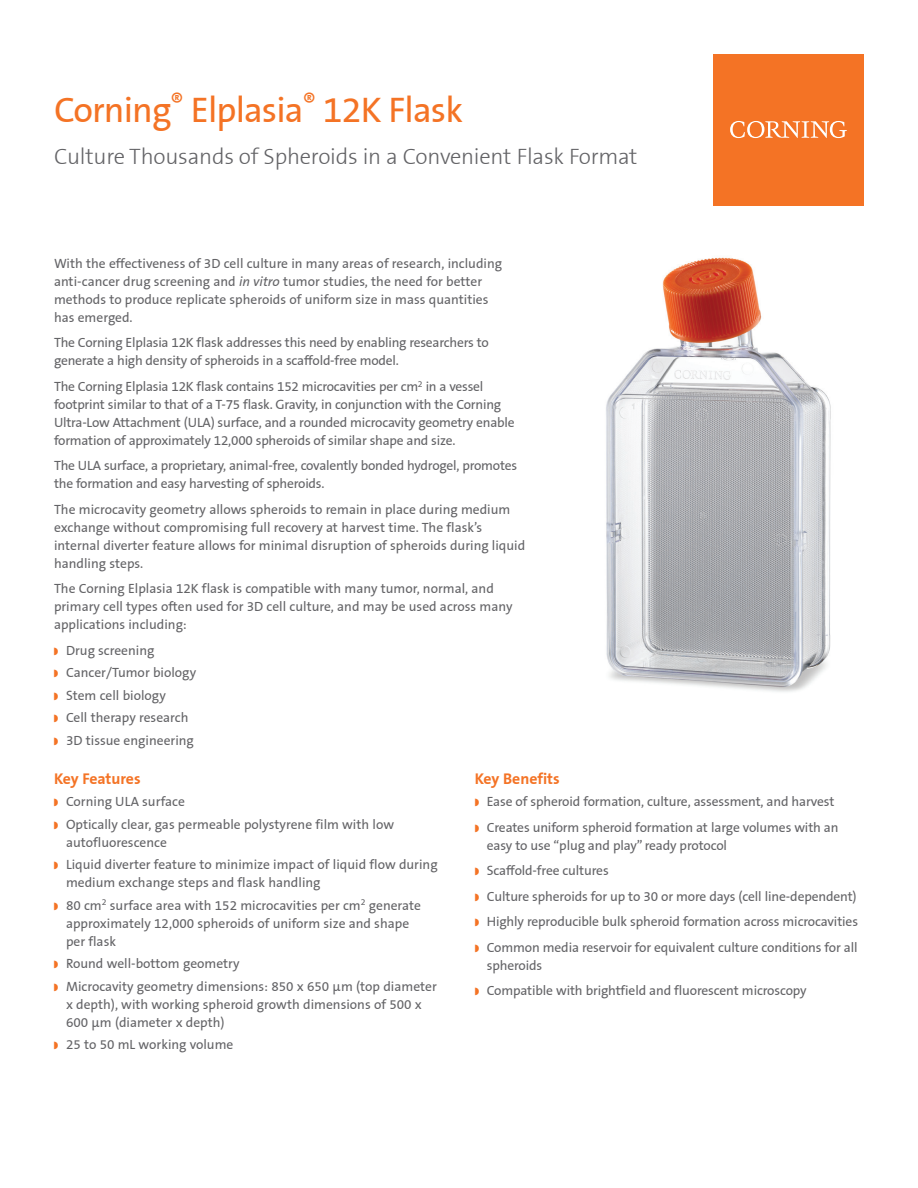
<style>
.page{position:relative;width:918px;height:1188px;background:#fff}
.page>*{position:absolute;margin:0;border:0;box-sizing:border-box;transform-origin:0 0}
.t1{font:36px "Corning Sans";letter-spacing:-.025em;color:#f47325}
.t2{font:300 22.5px "Corning Sans";letter-spacing:-.01em;color:#636366}
.t3{font:700 15.75px "Corning Sans";color:#f47325}
.t4{font:13.5px/18px "Corning Sans";letter-spacing:-.01em;color:#636366}
.s1{font-style:italic}
.s2{color:#f47325}
</style>
<div class="page">
<img style="left:606px;top:205px;width:258px;height:487px">
<div style="left:713px;top:54px;width:151px;height:151px;background:#f47325"></div>
<svg style="left:730px;top:121px;width:117px;height:17px"></svg>
<h1 class="t1" style="left:54px;top:89px;width:411px">Corning<sup>®</sup> Elplasia<sup>®</sup> 12K Flask</h1>
<h2 class="t2" style="left:54px;top:143px;width:585px">Culture Thousands of Spheroids in a Convenient Flask Format</h2>
<p class="t4" style="left:54px;top:254px;width:450px">With the effectiveness of 3D cell culture in many areas of research, including anti-cancer drug screening and <span class="s1">in vitro</span> tumor studies, the need for better methods to produce replicate spheroids of uniform size in mass quantities has emerged.</p>
<p class="t4" style="left:54px;top:334px;width:436px">The Corning Elplasia 12K flask addresses this need by enabling researchers to generate a high density of spheroids in a scaffold-free model.</p>
<p class="t4" style="left:54px;top:377px;width:462px">The Corning Elplasia 12K flask contains 152 microcavities per cm<sup>2</sup> in a vessel footprint similar to that of a T-75 flask. Gravity, in conjunction with the Corning Ultra-Low Attachment (ULA) surface, and a rounded microcavity geometry enable formation of approximately 12,000 spheroids of similar shape and size.</p>
<p class="t4" style="left:54px;top:457px;width:465px">The ULA surface, a proprietary, animal-free, covalently bonded hydrogel, promotes the formation and easy harvesting of spheroids.</p>
<p class="t4" style="left:54px;top:500px;width:473px">The microcavity geometry allows spheroids to remain in place during medium exchange without compromising full recovery at harvest time. The flask’s internal diverter feature allows for minimal disruption of spheroids during liquid handling steps.</p>
<p class="t4" style="left:54px;top:580px;width:460px">The Corning Elplasia 12K flask is compatible with many tumor, normal, and primary cell types often used for 3D cell culture, and may be used across many applications including:</p>
<p class="t4" style="left:54px;top:639px;width:144px;line-height:22.5px"><span class="s2">◗</span> Drug screening<br><span class="s2">◗</span> Cancer/Tumor biology <span class="s2">◗</span> Stem cell biology<br><span class="s2">◗</span> Cell therapy research <span class="s2">◗</span> 3D tissue engineering</p>
<p class="t3" style="left:54px;top:769px;width:88px">Key Features</p>
<p class="t4" style="left:54px;top:791px;width:342px;line-height:22.5px"><span class="s2">◗</span> Corning ULA surface<br><span class="s2">◗</span> Optically clear, gas permeable polystyrene film with low</p>
<p class="t4" style="left:54px;top:831px;width:385px;line-height:22.5px;text-indent:12px">autofluorescence<br><span class="s2">◗</span> Liquid diverter feature to minimize impact of liquid flow during</p>
<p class="t4" style="left:54px;top:872px;width:368px;line-height:22.5px;text-indent:12px">medium exchange steps and flask handling<br><span class="s2">◗</span> 80 cm<sup>2</sup> surface area with 152 microcavities per cm<sup>2</sup> generate</p>
<p class="t4" style="left:66px;top:914px;width:345px">approximately 12,000 spheroids of uniform size and shape per flask</p>
<p class="t4" style="left:54px;top:953px;width:384px;line-height:22.5px"><span class="s2">◗</span> Round well-bottom geometry<br><span class="s2">◗</span> Microcavity geometry dimensions: 850 x 650 µm (top diameter</p>
<p class="t4" style="left:66px;top:995px;width:357px">x depth), with working spheroid growth dimensions of 500 x<br>600 µm (diameter x depth)</p>
<p class="t4" style="left:54px;top:1036px;width:181px"><span class="s2">◗</span> 25 to 50 mL working volume</p>
<p class="t3" style="left:475px;top:769px;width:86px">Key Benefits</p>
<p class="t4" style="left:475px;top:789px;width:365px;line-height:25.5px"><span class="s2">◗</span> Ease of spheroid formation, culture, assessment, and harvest <span class="s2">◗</span> Creates uniform spheroid formation at large volumes with an</p>
<p class="t4" style="left:475px;top:833px;width:385px;line-height:25.5px;text-indent:12px">easy to use “plug and play” ready protocol<br><span class="s2">◗</span> Scaffold-free cultures<br><span class="s2">◗</span> Culture spheroids for up to 30 or more days (cell line-dependent) <span class="s2">◗</span> Highly reproducible bulk spheroid formation across microcavities <span class="s2">◗</span> Common media reservoir for equivalent culture conditions for all</p>
<p class="t4" style="left:475px;top:953px;width:334px;line-height:25.5px;text-indent:12px">spheroids<br><span class="s2">◗</span> Compatible with brightfield and fluorescent microscopy</p>
</div>
